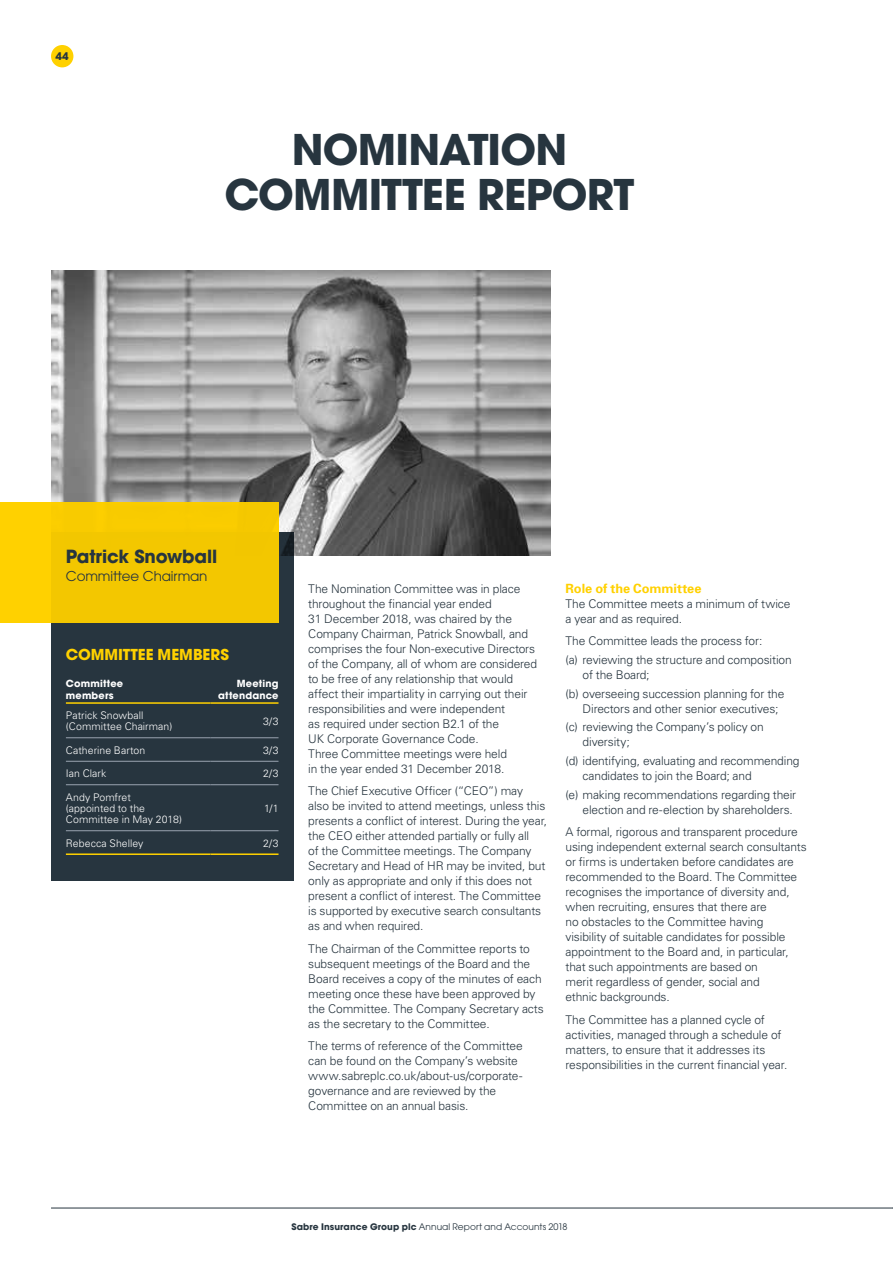
<style>
.page{position:relative;width:893px;height:1263px;background:#fff}
.page>*{position:absolute;margin:0;border:0;box-sizing:border-box;transform-origin:0 0}
.t1{font:700 42px/45px "Avant Garde";letter-spacing:-.02em;color:#27353f;text-align:center}
.t2{font:700 18px "Avant Garde";letter-spacing:-.01em;color:#27353f}
.t3{font:700 15px "Avant Garde";color:#ffd100}
.t4{font:13.5px "Avant Garde";letter-spacing:-.01em;color:#27353f}
.t5{font:700 12.75px "Univers";color:#ffd100}
.t6{font:300 12px/15px "Univers";letter-spacing:-.01em;color:#27353f}
.t7{font:300 10.5px/11.2px "Univers";letter-spacing:.005em;color:#fff}
.t8{font:700 10.5px "Avant Garde";color:#27353f}
.t9{font:700 9.75px/11.2px "Avant Garde";letter-spacing:.02em;color:#fff}
.t10{font:9px "Avant Garde";letter-spacing:.01em;color:#27353f}
.s1{font-weight:700}
</style>
<div class="page">
<img style="left:51px;top:270px;width:500px;height:285px">
<div style="left:51px;top:533px;width:242px;height:348px;background:#27353f"></div>
<div style="left:0;top:502px;width:278px;height:120px;background:#f3c700"></div>
<hr style="left:210px;top:702px;width:69px;height:2px;background:#ffd100">
<hr style="left:210px;top:761px;width:69px;height:1px;background:#9aa4b1">
<hr style="left:210px;top:784px;width:69px;height:1px;background:#9aa4b1">
<hr style="left:210px;top:830px;width:69px;height:1px;background:#9aa4b1">
<hr style="left:66px;top:702px;width:144px;height:2px;background:#ffd100">
<hr style="left:66px;top:853px;width:144px;height:2px;background:#ffd100">
<hr style="left:210px;top:853px;width:69px;height:2px;background:#ffd100">
<hr style="left:210px;top:737px;width:69px;height:1px;background:#9aa4b1">
<hr style="left:66px;top:830px;width:144px;height:1px;background:#9aa4b1">
<hr style="left:66px;top:737px;width:144px;height:1px;background:#9aa4b1">
<hr style="left:66px;top:761px;width:144px;height:1px;background:#9aa4b1">
<hr style="left:66px;top:784px;width:144px;height:1px;background:#9aa4b1">
<hr style="left:51px;top:1208px;width:842px;height:1px;background:#27353f">
<div style="left:51px;top:45px;width:22px;height:22px;background:#ffd100;border-radius:50%"></div>
<p class="t8" style="left:56px;top:49px;width:15px">44</p>
<h1 class="t1" style="left:224px;top:127px;width:412px">NOMINATION<br>COMMITTEE REPORT</h1>
<h2 class="t2" style="left:66px;top:544px;width:153px">Patrick Snowball</h2>
<p class="t4" style="left:66px;top:568px;width:143px">Committee Chairman</p>
<p class="t3" style="left:66px;top:645px;width:165px">COMMITTEE MEMBERS</p>
<p class="t9" style="left:66px;top:678px;width:59px">Committee members</p>
<p class="t9" style="left:218px;top:678px;width:62px;text-align:right">Meeting attendance</p>
<p class="t7" style="left:66px;top:709px;width:108px">Patrick Snowball (Committee Chairman)</p>
<p class="t7" style="left:263px;top:715px;width:17px">3/3</p>
<p class="t7" style="left:66px;top:744px;width:81px">Catherine Barton</p>
<p class="t7" style="left:263px;top:744px;width:17px">3/3</p>
<p class="t7" style="left:66px;top:768px;width:42px">Ian Clark</p>
<p class="t7" style="left:263px;top:768px;width:17px">2/3</p>
<p class="t7" style="left:66px;top:791px;width:118px">Andy Pomfret (appointed to the<br>Committee in May 2018)</p>
<p class="t7" style="left:264px;top:802px;width:16px">1/1</p>
<p class="t7" style="left:66px;top:837px;width:79px">Rebecca Shelley</p>
<p class="t7" style="left:263px;top:837px;width:17px">2/3</p>
<p class="t6" style="left:308px;top:580px;width:230px">The Nomination Committee was in place throughout the financial year ended<br>31 December 2018, was chaired by the Company Chairman, Patrick Snowball, and comprises the four Non-executive Directors of the Company, all of whom are considered to be free of any relationship that would affect their impartiality in carrying out their responsibilities and were independent<br>as required under section B2.1 of the<br>UK Corporate Governance Code.<br>Three Committee meetings were held<br>in the year ended 31 December 2018.</p>
<p class="t6" style="left:308px;top:783px;width:240px">The Chief Executive Officer (“CEO”) may<br>also be invited to attend meetings, unless this presents a conflict of interest. During the year, the CEO either attended partially or fully all<br>of the Committee meetings. The Company Secretary and Head of HR may be invited, but only as appropriate and only if this does not present a conflict of interest. The Committee is supported by executive search consultants as and when required.</p>
<p class="t6" style="left:308px;top:940px;width:237px">The Chairman of the Committee reports to subsequent meetings of the Board and the Board receives a copy of the minutes of each meeting once these have been approved by the Committee. The Company Secretary acts as the secretary to the Committee.</p>
<p class="t6" style="left:308px;top:1038px;width:216px">The terms of reference of the Committee can be found on the Company’s website www.sabreplc.co.uk/about-us/corporate&shy;governance and are reviewed by the Committee on an annual basis.</p>
<p class="t5" style="left:566px;top:580px;width:137px">Role of the Committee</p>
<p class="t6" style="left:566px;top:595px;width:226px">The Committee meets a minimum of twice a year and as required.</p>
<p class="t6" style="left:566px;top:631px;width:228px;line-height:18.8px">The Committee leads the process for:<br>(a) reviewing the structure and composition</p>
<p class="t6" style="left:566px;top:665px;width:220px;line-height:18.8px;text-indent:17px">of the Board;<br>(b) overseeing succession planning for the</p>
<p class="t6" style="left:566px;top:699px;width:214px;line-height:18.8px;text-indent:17px">Directors and other senior executives; (c) reviewing the Company’s policy on</p>
<p class="t6" style="left:566px;top:732px;width:235px;line-height:18.8px;text-indent:17px">diversity;<br>(d) identifying, evaluating and recommending</p>
<p class="t6" style="left:566px;top:766px;width:232px;line-height:18.8px;text-indent:17px">candidates to join the Board; and<br>(e) making recommendations regarding their</p>
<p class="t6" style="left:566px;top:798px;width:234px;line-height:22.5px;text-indent:17px">election and re-election by shareholders.<br>A formal, rigorous and transparent procedure</p>
<p class="t6" style="left:566px;top:839px;width:243px">using independent external search consultants or firms is undertaken before candidates are recommended to the Board. The Committee recognises the importance of diversity and, when recruiting, ensures that there are<br>no obstacles to the Committee having visibility of suitable candidates for possible appointment to the Board and, in particular, that such appointments are based on<br>merit regardless of gender, social and<br>ethnic backgrounds.</p>
<p class="t6" style="left:566px;top:1012px;width:223px">The Committee has a planned cycle of activities, managed through a schedule of matters, to ensure that it addresses its responsibilities in the current financial year.</p>
<p class="t10" style="left:291px;top:1221px;width:278px"><span class="s1">Sabre Insurance Group plc</span> Annual Report and Accounts 2018</p>
</div>
